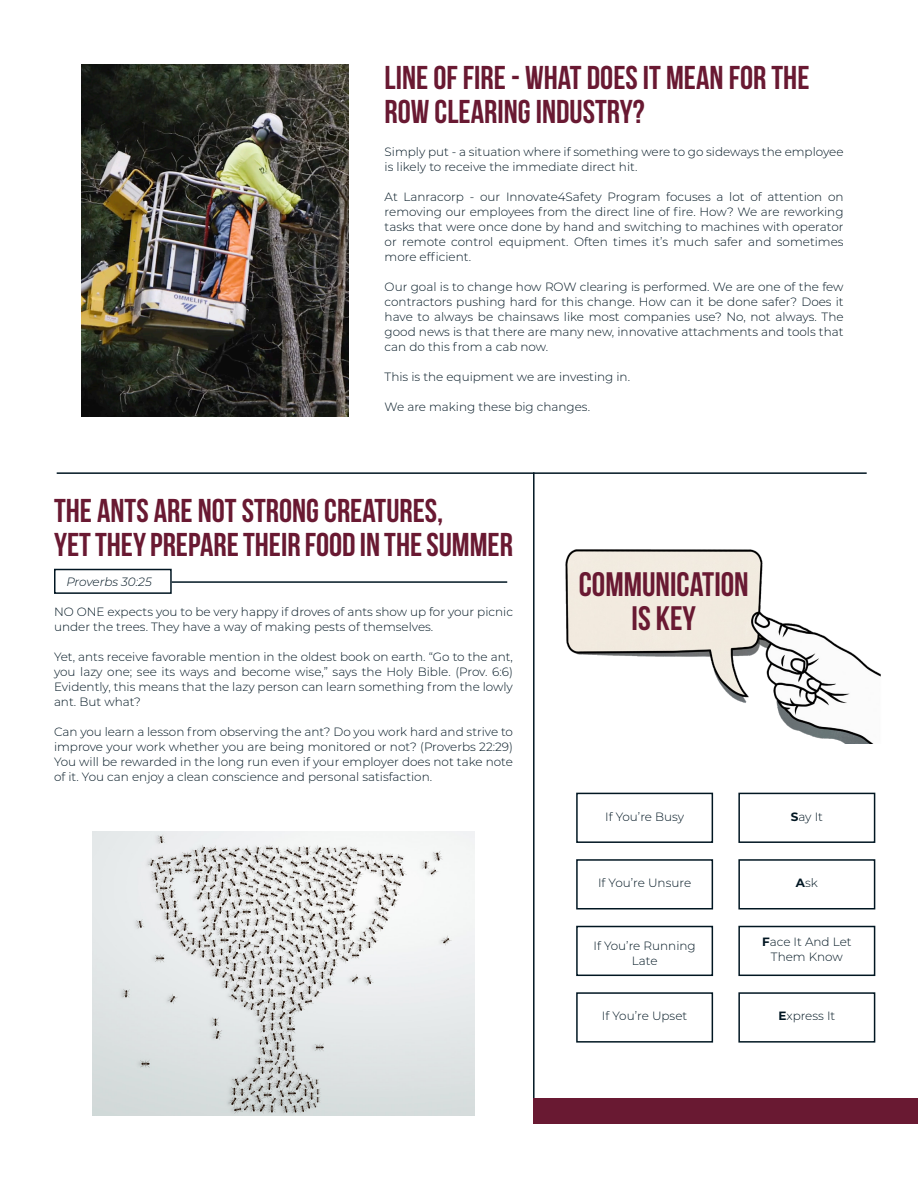
<style>
.page{position:relative;width:918px;height:1188px;background:#fff}
.page>*{position:absolute;margin:0;border:0;box-sizing:border-box;transform-origin:0 0}
.t1{font:700 33.9px "Bebas Neue";color:#691932}
.t2{font:700 33px/34.5px "Bebas Neue";color:#691932}
.Body_Text{font:300 12px/15px "Montserrat";color:#011622;text-align:justify}
.Body_Text-2{font:italic 300 12px "Montserrat";letter-spacing:-.01em;color:#011622}
.s1{font-weight:700}
</style>
<div class="page">
<img style="left:82px;top:64px;width:266px;height:353px">
<hr style="left:533px;top:472px;width:2px;height:644px;background:#011622">
<div style="left:54px;top:569px;width:118px;height:25px;border:2px solid #011622"></div>
<hr style="left:57px;top:472px;width:810px;height:2px;background:#011622">
<hr style="left:172px;top:581px;width:335px;height:2px;background:#011622">
<div style="left:576px;top:793px;width:137px;height:50px;border:2px solid #011622"></div>
<div style="left:738px;top:793px;width:137px;height:50px;border:2px solid #011622"></div>
<div style="left:576px;top:859px;width:137px;height:50px;border:2px solid #011622"></div>
<div style="left:738px;top:859px;width:137px;height:50px;border:2px solid #011622"></div>
<div style="left:576px;top:926px;width:137px;height:50px;border:2px solid #011622"></div>
<div style="left:738px;top:926px;width:137px;height:50px;border:2px solid #011622"></div>
<div style="left:576px;top:992px;width:137px;height:51px;border:2px solid #011622"></div>
<div style="left:738px;top:992px;width:137px;height:51px;border:2px solid #011622"></div>
<img style="left:534px;top:539px;width:347px;height:204px">
<img style="left:93px;top:832px;width:381px;height:284px">
<div style="left:533px;top:1099px;width:385px;height:25px;background:#691932"></div>
<p class="t2" style="left:385px;top:60px;width:426px">LINE OF FIRE - WHAT DOES IT MEAN FOR THE<br>ROW CLEARING INDUSTRY?</p>
<p class="Body_Text" style="left:385px;top:143px;width:460px">Simply put - a situation where if something were to go sideways the employee is likely to receive the immediate direct hit.</p>
<p class="Body_Text" style="left:385px;top:188px;width:460px">At Lanracorp - our Innovate4Safety Program focuses a lot of attention on removing our employees from the direct line of fire. How? We are reworking tasks that were once done by hand and switching to machines with operator or remote control equipment. Often times it’s much safer and sometimes more efficient.</p>
<p class="Body_Text" style="left:385px;top:278px;width:461px">Our goal is to change how ROW clearing is performed. We are one of the few contractors pushing hard for this change. How can it be done safer? Does it have to always be chainsaws like most companies use? No, not always. The good news is that there are many new, innovative attachments and tools that can do this from a cab now.</p>
<p class="Body_Text" style="left:385px;top:368px;width:247px">This is the equipment we are investing in.</p>
<p class="Body_Text" style="left:385px;top:398px;width:207px">We are making these big changes.</p>
<p class="t2" style="left:54px;top:493px;width:391px">THE ANTS ARE NOT STRONG CREATURES,</p>
<p class="t2" style="left:54px;top:527px;width:460px">YET THEY PREPARE THEIR FOOD IN THE SUMMER</p>
<p class="Body_Text-2" style="left:66px;top:574px;width:87px">Proverbs 30:25</p>
<p class="Body_Text" style="left:54px;top:604px;width:461px">NO ONE expects you to be very happy if droves of ants show up for your picnic under the trees. They have a way of making pests of themselves.</p>
<p class="Body_Text" style="left:54px;top:649px;width:461px">Yet, ants receive favorable mention in the oldest book on earth. “Go to the ant, you lazy one; see its ways and become wise,” says the Holy Bible. (Prov. 6:6)<br>Evidently, this means that the lazy person can learn something from the lowly ant. But what?</p>
<p class="Body_Text" style="left:54px;top:724px;width:461px">Can you learn a lesson from observing the ant? Do you work hard and strive to improve your work whether you are being monitored or not? (Proverbs 22:29)<br>You will be rewarded in the long run even if your employer does not take note of it. You can enjoy a clean conscience and personal satisfaction.</p>
<p class="t1" style="left:579px;top:566px;width:171px">COMMUNICATION</p>
<p class="t1" style="left:632px;top:600px;width:66px">IS KEY</p>
<p class="Body_Text" style="left:605px;top:809px;width:81px">If You’re Busy</p>
<p class="Body_Text" style="left:791px;top:809px;width:34px"><span class="s1">S</span>ay It</p>
<p class="Body_Text" style="left:598px;top:875px;width:95px">If You’re Unsure</p>
<p class="Body_Text" style="left:796px;top:875px;width:23px"><span class="s1">A</span>sk</p>
<p class="Body_Text" style="left:594px;top:938px;width:104px;text-align:center">If You’re Running<br>Late</p>
<p class="Body_Text" style="left:762px;top:934px;width:91px;text-align:center"><span class="s1">F</span>ace It And Let<br>Them Know</p>
<p class="Body_Text" style="left:602px;top:1008px;width:87px">If You’re Upset</p>
<p class="Body_Text" style="left:778px;top:1008px;width:58px"><span class="s1">E</span>xpress It</p>
</div>
